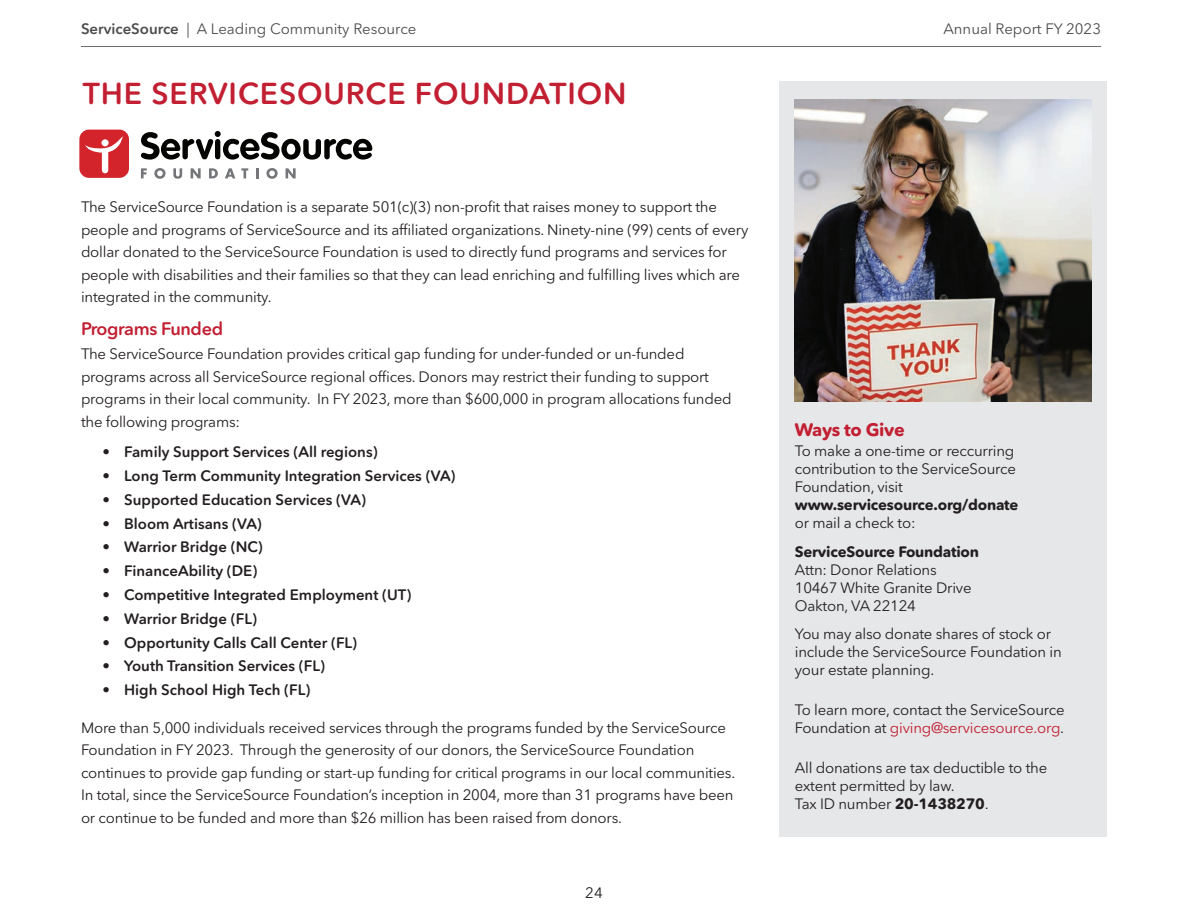
<style>
.page{position:relative;width:1188px;height:918px;background:#fff}
.page>*{position:absolute;margin:0;border:0;box-sizing:border-box;transform-origin:0 0}
.t1{font:600 30px "Avenir Next Rounded Pro";letter-spacing:.03em;color:#c21f32}
.t2{font:600 18px "Avenir Next Rounded Pro";letter-spacing:-.02em;color:#c21f32}
.t3{font:700 18px "Avenir Next Rounded Pro";letter-spacing:-.02em;color:#c21f32}
.t4{font:15px/22.5px "Avenir Next Rounded Pro";letter-spacing:-.015em;color:#231f20}
.t5{font:600 15px "Avenir Next Rounded Pro";color:#231f20}
.t6{font:15px "Avenir Next Rounded Pro";color:#4c4c4c}
.t7{font:700 15px "Avenir Next Rounded Pro";letter-spacing:-.015em;color:#231f20}
.s1{font-weight:600}
.s2{color:#c21f32}
.s3{font-weight:700}
</style>
<div class="page">
<div style="left:780px;top:81px;width:327px;height:756px;background:#e6e7e9"></div>
<hr style="left:81px;top:46px;width:1020px;height:1px;background:#6c6d70">
<svg style="left:141px;top:131px;width:231px;height:29px"></svg>
<svg style="left:79px;top:130px;width:50px;height:48px;background:#da484f"></svg>
<svg style="left:141px;top:168px;width:6px;height:10px"></svg>
<svg style="left:154px;top:168px;width:12px;height:11px"></svg>
<svg style="left:173px;top:168px;width:9px;height:11px"></svg>
<svg style="left:191px;top:168px;width:10px;height:10px"></svg>
<svg style="left:209px;top:168px;width:9px;height:10px"></svg>
<svg style="left:225px;top:168px;width:10px;height:10px"></svg>
<svg style="left:241px;top:168px;width:7px;height:10px"></svg>
<svg style="left:256px;top:168px;width:3px;height:10px"></svg>
<svg style="left:266px;top:168px;width:12px;height:11px"></svg>
<svg style="left:286px;top:168px;width:10px;height:10px"></svg>
<img style="left:795px;top:100px;width:296px;height:302px">
<p class="t6" style="left:81px;top:20px;width:337px"><span class="s1">ServiceSource</span> | A Leading Community Resource</p>
<p class="t6" style="left:943px;top:20px;width:159px">Annual Report FY 2023</p>
<h1 class="t1" style="left:83px;top:75px;width:545px">THE SERVICESOURCE FOUNDATION</h1>
<p class="t4" style="left:81px;top:196px;width:669px">The ServiceSource Foundation is a separate 501(c)(3) non-profit that raises money to support the people and programs of ServiceSource and its affiliated organizations. Ninety-nine (99) cents of every dollar donated to the ServiceSource Foundation is used to directly fund programs and services for people with disabilities and their families so that they can lead enriching and fulfilling lives which are integrated in the community.</p>
<p class="t2" style="left:81px;top:317px;width:144px">Programs Funded</p>
<p class="t4" style="left:81px;top:343px;width:652px">The ServiceSource Foundation provides critical gap funding for under-funded or un-funded programs across all ServiceSource regional offices. Donors may restrict their funding to support programs in their local community. In FY 2023, more than $600,000 in program allocations funded the following programs:</p>
<p class="t5" style="left:103px;top:443px;width:277px">• Family Support Services (All regions)</p>
<p class="t5" style="left:103px;top:467px;width:354px">• Long Term Community Integration Services (VA)</p>
<p class="t5" style="left:103px;top:490px;width:265px">• Supported Education Services (VA)</p>
<p class="t5" style="left:103px;top:514px;width:161px">• Bloom Artisans (VA)</p>
<p class="t5" style="left:103px;top:538px;width:162px">• Warrior Bridge (NC)</p>
<p class="t5" style="left:103px;top:562px;width:156px">• FinanceAbility (DE)</p>
<p class="t5" style="left:103px;top:586px;width:310px">• Competitive Integrated Employment (UT)</p>
<p class="t5" style="left:103px;top:609px;width:156px">• Warrior Bridge (FL)</p>
<p class="t5" style="left:103px;top:633px;width:256px">• Opportunity Calls Call Center (FL)</p>
<p class="t5" style="left:103px;top:657px;width:224px">• Youth Transition Services (FL)</p>
<p class="t5" style="left:103px;top:681px;width:209px">• High School High Tech (FL)</p>
<p class="t4" style="left:81px;top:716px;width:656px">More than 5,000 individuals received services through the programs funded by the ServiceSource Foundation in FY 2023. Through the generosity of our donors, the ServiceSource Foundation continues to provide gap funding or start-up funding for critical programs in our local communities.<br>In total, since the ServiceSource Foundation’s inception in 2004, more than 31 programs have been or continue to be funded and more than $26 million has been raised from donors.</p>
<p class="t4" style="left:585px;top:882px;width:19px">24</p>
<p class="t3" style="left:795px;top:418px;width:111px">Ways to Give</p>
<p class="t4" style="left:795px;top:441px;width:223px;line-height:18px;text-align:justify">To make a one-time or reccurring contribution to the ServiceSource Foundation, visit</p>
<p class="t7" style="left:795px;top:495px;width:225px">www.servicesource.org/donate</p>
<p class="t4" style="left:795px;top:511px;width:122px">or mail a check to:</p>
<p class="t7" style="left:795px;top:542px;width:186px">ServiceSource Foundation</p>
<p class="t4" style="left:795px;top:560px;width:178px;line-height:18px">Attn: Donor Relations<br>10467 White Granite Drive<br>Oakton, VA 22124</p>
<p class="t4" style="left:795px;top:625px;width:268px;line-height:18px">You may also donate shares of stock or include the ServiceSource Foundation in your estate planning.</p>
<p class="t4" style="left:795px;top:701px;width:271px;line-height:18px">To learn more, contact the ServiceSource<br>Foundation at <span class="s2">giving@servicesource.org</span>.</p>
<p class="t4" style="left:795px;top:758px;width:254px;line-height:18px">All donations are tax deductible to the extent permitted by law.<br>Tax ID number <span class="s3">20-1438270</span>.</p>
</div>
